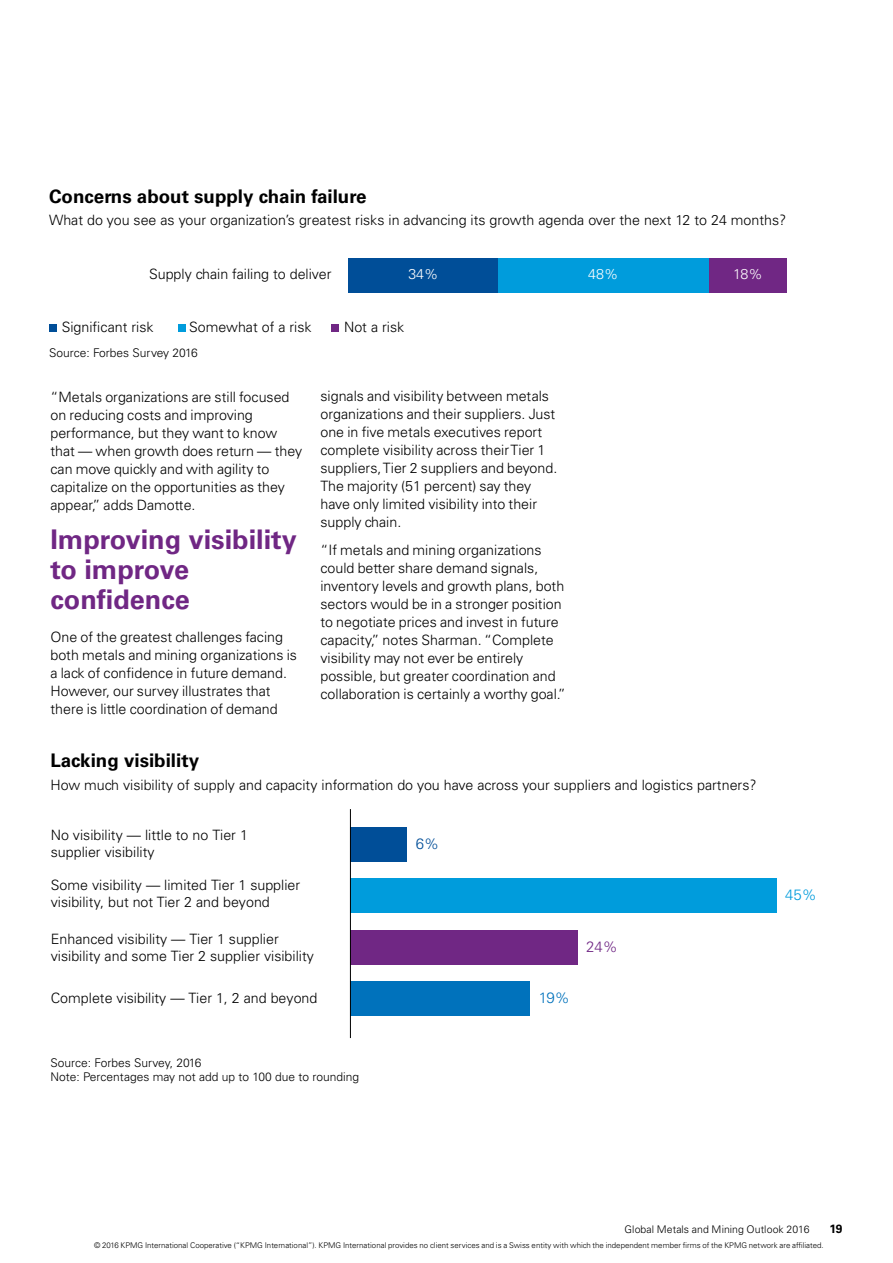
<style>
.page{position:relative;width:893px;height:1263px;background:#fff}
.page>*{position:absolute;margin:0;border:0;box-sizing:border-box;transform-origin:0 0}
.t1{font:700 27px/30px "Univers LT Std";color:#702784}
.t2{font:700 18.75px "Univers LT Std";color:#000}
.t3{font:300 15px "Univers LT Std";color:#009cdc}
.t4{font:300 15px "Univers LT Std";color:#702784}
.t5{font:300 15px "Univers LT Std";color:#0072bc}
.t6{font:300 15px "Univers LT Std";color:#004e98}
.t7{font:300 14.25px/18px "Univers LT Std";color:#000}
.t8{font:300 14.25px "Univers LT Std";color:#fff}
.t9{font:300 12px "Univers LT Std";color:#000}
.t10{font:700 12px "Univers LT Std";color:#000}
.t11{font:300 10.5px "Univers LT Std";letter-spacing:.005em;color:#000}
.t12{font:300 7.8px "Univers LT Std";color:#000}
</style>
<div class="page">
<div style="left:708px;top:258px;width:79px;height:34px;background:#702784"></div>
<div style="left:498px;top:258px;width:210px;height:34px;background:#009cdc"></div>
<div style="left:349px;top:258px;width:149px;height:34px;background:#004e98"></div>
<div style="left:49px;top:324px;width:8px;height:7px;background:#004e98"></div>
<div style="left:178px;top:324px;width:7px;height:7px;background:#009cdc"></div>
<div style="left:331px;top:324px;width:8px;height:7px;background:#702784"></div>
<div style="left:350px;top:981px;width:180px;height:34px;background:#0072bc"></div>
<div style="left:350px;top:930px;width:228px;height:34px;background:#702784"></div>
<div style="left:350px;top:879px;width:427px;height:34px;background:#009cdc"></div>
<div style="left:350px;top:827px;width:57px;height:34px;background:#004e98"></div>
<hr style="left:350px;top:809px;width:1px;height:229px;background:#000">
<h2 class="t2" style="left:49px;top:185px;width:319px">Concerns about supply chain failure</h2>
<p class="t7" style="left:49px;top:211px;width:739px">What do you see as your organization’s greatest risks in advancing its growth agenda over the next 12 to 24 months?</p>
<p class="t7" style="left:149px;top:265px;width:184px">Supply chain failing to deliver</p>
<p class="t8" style="left:408px;top:266px;width:32px">34%</p>
<p class="t8" style="left:588px;top:266px;width:32px">48%</p>
<p class="t8" style="left:733px;top:266px;width:31px">18%</p>
<p class="t7" style="left:62px;top:318px;width:93px">Significant risk</p>
<p class="t7" style="left:189px;top:318px;width:124px">Somewhat of a risk</p>
<p class="t7" style="left:344px;top:318px;width:62px">Not a risk</p>
<p class="t9" style="left:49px;top:346px;width:150px">Source: Forbes Survey 2016</p>
<p class="t7" style="left:50px;top:387px;width:253px">“Metals organizations are still focused on reducing costs and improving performance, but they want to know that — when growth does return — they can move quickly and with agility to capitalize on the opportunities as they appear,” adds Damotte.</p>
<h1 class="t1" style="left:50px;top:524px;width:248px">Improving visibility to improve confidence</h1>
<p class="t7" style="left:50px;top:627px;width:248px">One of the greatest challenges facing both metals and mining organizations is a lack of confidence in future demand.<br>However, our survey illustrates that there is little coordination of demand</p>
<p class="t7" style="left:320px;top:387px;width:238px">signals and visibility between metals organizations and their suppliers. Just one in five metals executives report complete visibility across their Tier 1 suppliers, Tier 2 suppliers and beyond.<br>The majority (51 percent) say they have only limited visibility into their supply chain.</p>
<p class="t7" style="left:320px;top:540px;width:247px">“If metals and mining organizations could better share demand signals, inventory levels and growth plans, both sectors would be in a stronger position to negotiate prices and invest in future capacity,” notes Sharman. “Complete visibility may not ever be entirely possible, but greater coordination and collaboration is certainly a worthy goal.”</p>
<h2 class="t2" style="left:50px;top:750px;width:150px">Lacking visibility</h2>
<p class="t7" style="left:50px;top:776px;width:708px">How much visibility of supply and capacity information do you have across your suppliers and logistics partners?</p>
<p class="t7" style="left:51px;top:826px;width:199px;line-height:17.1px">No visibility — little to no Tier 1 supplier visibility</p>
<p class="t7" style="left:51px;top:876px;width:251px;line-height:17.1px">Some visibility — limited Tier 1 supplier visibility, but not Tier 2 and beyond</p>
<p class="t6" style="left:416px;top:834px;width:25px">6%</p>
<p class="t7" style="left:51px;top:931px;width:265px;line-height:17.1px">Enhanced visibility — Tier 1 supplier visibility and some Tier 2 supplier visibility</p>
<p class="t4" style="left:586px;top:937px;width:33px">24%</p>
<p class="t7" style="left:51px;top:989px;width:268px">Complete visibility — Tier 1, 2 and beyond</p>
<p class="t5" style="left:539px;top:988px;width:32px">19%</p>
<p class="t9" style="left:50px;top:1055px;width:153px">Source: Forbes Survey, 2016</p>
<p class="t9" style="left:50px;top:1069px;width:310px">Note: Percentages may not add up to 100 due to rounding</p>
<p class="t3" style="left:785px;top:886px;width:33px">45%</p>
<p class="t11" style="left:625px;top:1223px;width:187px">Global Metals and Mining Outlook 2016</p>
<p class="t10" style="left:829px;top:1222px;width:15px">19</p>
<p class="t12" style="left:94px;top:1241px;width:731px">© 2016 KPMG International Cooperative (“KPMG International”). KPMG International provides no client services and is a Swiss entity with which the independent member firms of the KPMG network are affiliated.</p>
</div>
